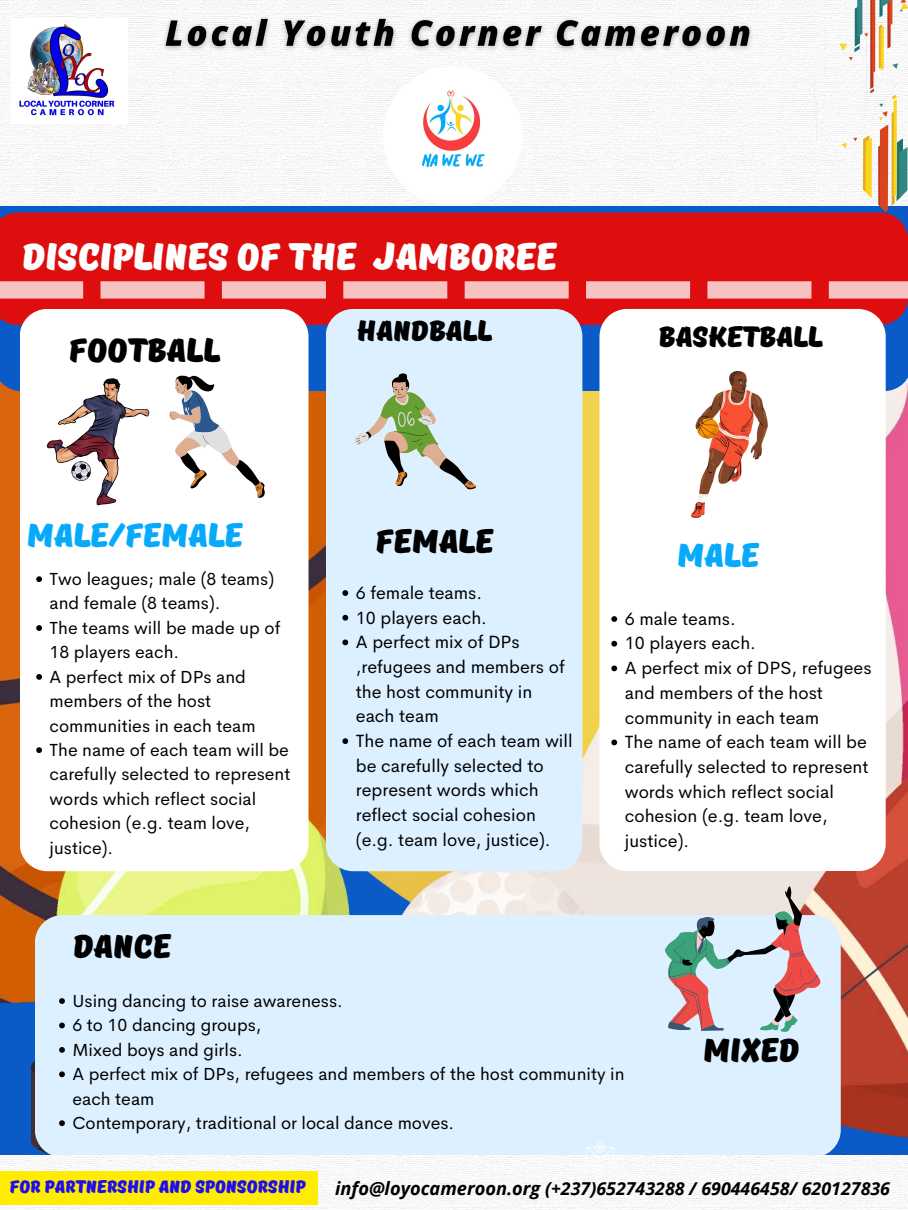
<style>
.page{position:relative;width:908px;height:1210px;background:#fff}
.page>*{position:absolute;margin:0;border:0;box-sizing:border-box;transform-origin:0 0}
.t1{font:37.48px "TT Masters DEMO Black";color:#fff}
.t2{font:33.04px "TT Masters DEMO Black";color:#000}
.t3{font:33.04px "TT Masters DEMO Black";color:#07aafb}
.t4{font:32.93px "TT Masters DEMO Black";color:#000}
.t5{font:28.73px "TT Masters DEMO Black";color:#000}
.t6{font:italic 700 18.2px "Open Sans";color:#000}
.t7{font:17.85px "TT Masters DEMO Black";color:#1f0def}
.t8{font:17.78px/24.7px "Cerebri Sans";color:#000}
.t9{font:italic 700 17.78px "Open Sans";color:#000}
.t10{font:17.57px/24.4px "Cerebri Sans";color:#000}
</style>
<div class="page">
<img style="left:0;top:391px;width:907px;height:764px">
<svg style="left:0;top:206px;width:907px;height:185px;fill:#0a5bc8"></svg>
<div style="left:0;top:213px;width:907px;height:112px;background:#df0e0e"></div>
<svg style="left:20px;top:309px;width:288px;height:562px"></svg>
<div style="left:325px;top:309px;width:257px;height:562px;background:#dcf0ff;border-radius:28px"></div>
<div style="left:599px;top:309px;width:286px;height:562px;background:#fff;border-radius:28px"></div>
<div style="left:35px;top:915px;width:805px;height:242px;background:#dcf0ff;border-radius:28px"></div>
<svg style="left:0;top:281px;width:907px;height:18px"></svg>
<svg style="left:46px;top:378px;width:103px;height:127px"></svg>
<img style="left:691px;top:371px;width:75px;height:146px">
<svg style="left:169px;top:373px;width:96px;height:125px"></svg>
<svg style="left:355px;top:373px;width:121px;height:117px"></svg>
<svg style="left:664px;top:886px;width:156px;height:146px"></svg>
<svg style="left:59px;top:998px;width:6px;height:6px"></svg>
<svg style="left:59px;top:1022px;width:6px;height:6px"></svg>
<svg style="left:59px;top:1047px;width:6px;height:5px"></svg>
<svg style="left:59px;top:1071px;width:6px;height:6px"></svg>
<svg style="left:59px;top:1120px;width:6px;height:6px"></svg>
<img style="left:0;top:0;width:794px;height:206px">
<img style="left:383px;top:66px;width:139px;height:140px;border-radius:50%">
<img style="left:11px;top:19px;width:116px;height:104px">
<hr style="left:907px;top:0;width:1px;height:114px;background:#d3d2d2">
<svg style="left:794px;top:0;width:113px;height:213px"></svg>
<img style="left:0;top:1155px;width:907px;height:55px">
<svg style="left:586px;top:1142px;width:28px;height:24px"></svg>
<div style="left:0;top:1171px;width:318px;height:33px;background:#ffed00"></div>
<img style="left:157px;top:9px;width:608px;height:65px">
<svg style="left:342px;top:590px;width:6px;height:6px"></svg>
<svg style="left:342px;top:615px;width:6px;height:5px"></svg>
<svg style="left:342px;top:639px;width:6px;height:6px"></svg>
<svg style="left:342px;top:738px;width:6px;height:6px"></svg>
<svg style="left:36px;top:576px;width:6px;height:6px"></svg>
<svg style="left:36px;top:625px;width:6px;height:6px"></svg>
<svg style="left:36px;top:674px;width:6px;height:6px"></svg>
<svg style="left:36px;top:747px;width:6px;height:6px"></svg>
<svg style="left:611px;top:616px;width:6px;height:6px"></svg>
<svg style="left:611px;top:641px;width:6px;height:5px"></svg>
<svg style="left:611px;top:665px;width:6px;height:6px"></svg>
<svg style="left:611px;top:739px;width:6px;height:6px"></svg>
<h1 class="t1" style="left:22px;top:236px;width:536px">DISCIPLINES OF THE JAMBOREE</h1>
<h2 class="t2" style="left:69px;top:332px;width:152px">FOOTBALL</h2>
<h3 class="t5" style="left:357px;top:315px;width:137px">HANDBALL</h3>
<h3 class="t5" style="left:658px;top:321px;width:165px">BASKETBALL</h3>
<h2 class="t3" style="left:27px;top:517px;width:217px">MALE/FEMALE</h2>
<h2 class="t2" style="left:376px;top:523px;width:119px">FEMALE</h2>
<p class="t10" style="left:50px;top:566px;width:242px">Two leagues; male (8 teams) and female (8 teams).<br>The teams will be made up of<br>18 players each.<br>A perfect mix of DPs and members of the host communities in each team<br>The name of each team will be carefully selected to represent words which reflect social cohesion (e.g. team love, justice).</p>
<h3 class="t4" style="left:73px;top:928px;width:99px">DANCE</h3>
<p class="t8" style="left:356px;top:580px;width:218px">6 female teams.<br>10 players each.<br>A perfect mix of DPs ,refugees and members of the host community in each team<br>The name of each team will be carefully selected to represent words which reflect social cohesion (e.g. team love, justice).</p>
<h2 class="t3" style="left:677px;top:537px;width:83px">MALE</h2>
<p class="t8" style="left:624px;top:606px;width:248px">6 male teams.<br>10 players each.<br>A perfect mix of DPS, refugees and members of the host community in each team<br>The name of each team will be carefully selected to represent words which reflect social cohesion (e.g. team love, justice).</p>
<p class="t10" style="left:72px;top:988px;width:553px">Using dancing to raise awareness.<br>6 to 10 dancing groups,<br>Mixed boys and girls.<br>A perfect mix of DPs, refugees and members of the host community in each team<br>Contemporary, traditional or local dance moves.</p>
<h2 class="t2" style="left:703px;top:1032px;width:98px">MIXED</h2>
<p class="t7" style="left:10px;top:1177px;width:297px">FOR PARTNERSHIP AND SPONSORSHIP</p>
<p class="t6" style="left:335px;top:1175px;width:207px">info@loyocameroon.org</p>
<p class="t9" style="left:545px;top:1176px;width:346px">(+237)652743288 / 690446458/ 620127836</p>
</div>
